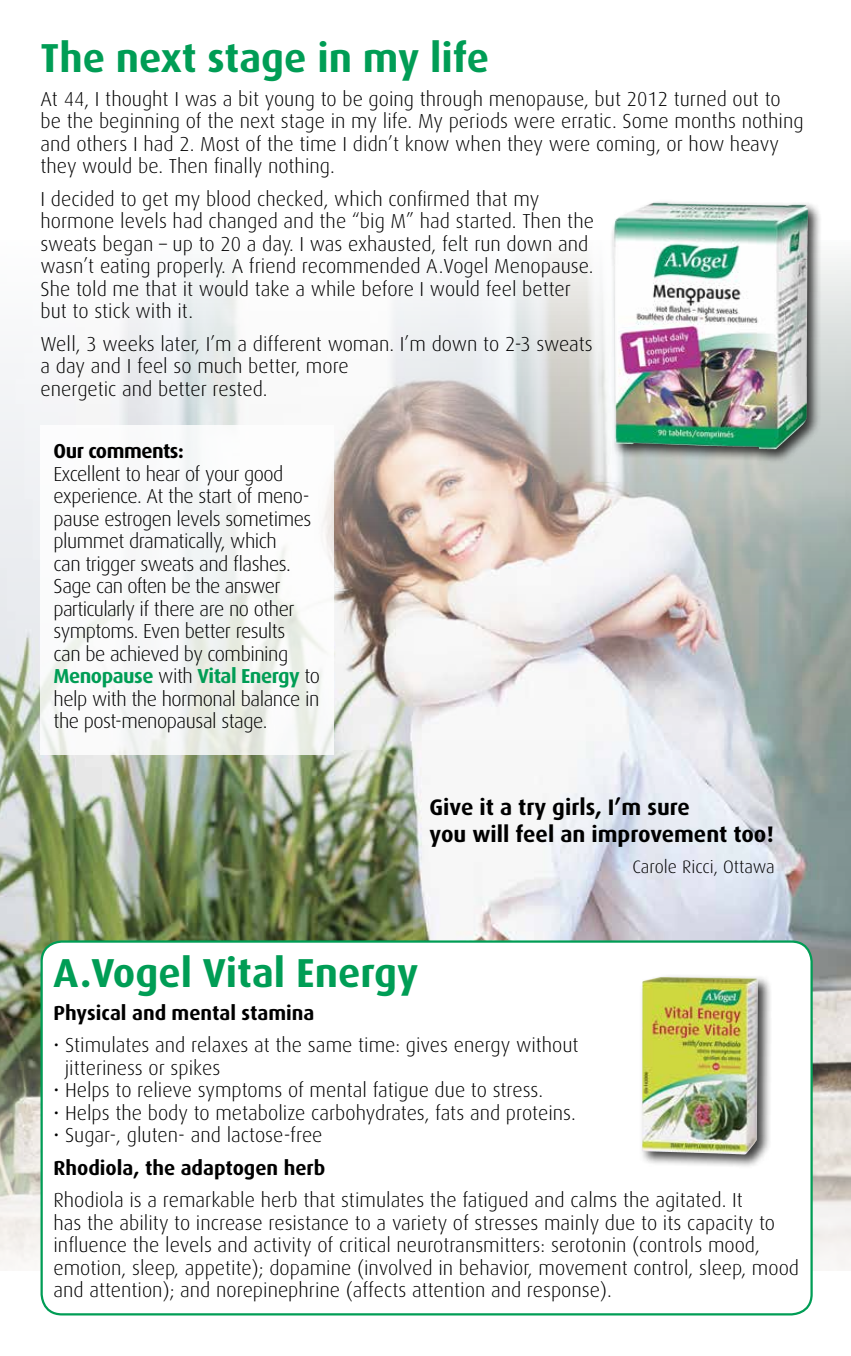
<style>
.page{position:relative;width:851px;height:1356px;background:#fff}
.page>*{position:absolute;margin:0;border:0;box-sizing:border-box;transform-origin:0 0}
.t1{font:700 40.5px "Dax";color:#009d55}
.t2{font:700 22.5px/27px "Dax";color:#000}
.t3{font:300 20.25px/22.5px "Dax";color:#000}
.t4{font:300 20.25px/22.5px "Dax";letter-spacing:-.025em;color:#000}
.t5{font:700 20.25px "Dax";color:#000}
.t6{font:700 20.25px "Dax";letter-spacing:-.025em;color:#000}
.t7{font:300 18px "Dax";color:#000}
.s1{font-weight:700;color:#009d55}
</style>
<div class="page">
<img style="left:0;top:254px;width:850px;height:759px">
<svg style="left:0;top:1013px;width:850px;height:284px"></svg>
<svg style="left:40px;top:425px;width:294px;height:330px"></svg>
<div style="left:609px;top:199px;width:213px;height:265px;background:#000;opacity:.75"></div>
<img style="left:613px;top:205px;width:33px;height:236px">
<div style="left:42px;top:942px;width:769px;height:372px;background:#fff;border-radius:20px"></div>
<div style="left:40px;top:940px;width:772px;height:375px;border:2px solid #009d55;border-radius:20px"></div>
<div style="left:639px;top:974px;width:133px;height:195px;background:#000;opacity:.75"></div>
<img style="left:642px;top:977px;width:114px;height:177px">
<h1 class="t1" style="left:40px;top:35px;width:450px">The next stage in my life</h1>
<p class="t3" style="left:40px;top:88px;width:764px">At 44, I thought I was a bit young to be going through menopause, but 2012 turned out to be the beginning of the next stage in my life. My periods were erratic. Some months nothing and others I had 2. Most of the time I didn’t know when they were coming, or how heavy they would be. Then finally nothing.</p>
<p class="t3" style="left:40px;top:188px;width:555px">I decided to get my blood checked, which confirmed that my hormone levels had changed and the “big M” had started. Then the sweats began – up to 20 a day. I was exhausted, felt run down and wasn’t eating properly. A friend recommended A.Vogel Menopause.<br>She told me that it would take a while before I would feel better but to stick with it.</p>
<p class="t3" style="left:40px;top:333px;width:554px">Well, 3 weeks later, I’m a different woman. I’m down to 2-3 sweats a day and I feel so much better, more<br>energetic and better rested.</p>
<p class="t6" style="left:53px;top:440px;width:132px">Our comments:</p>
<p class="t4" style="left:53px;top:463px;width:268px">Excellent to hear of your good experience. At the start of meno&shy;pause estrogen levels sometimes plummet dramatically, which<br>can trigger sweats and flashes.<br>Sage can often be the answer particularly if there are no other symptoms. Even better results<br>can be achieved by combining<br><span class="s1">Menopause</span> with <span class="s1">Vital Energy</span> to help with the hormonal balance in the post-menopausal stage.</p>
<p class="t2" style="left:429px;top:794px;width:346px">Give it a try girls, I’m sure<br>you will feel an improvement too!</p>
<p class="t7" style="left:632px;top:856px;width:144px">Carole Ricci, Ottawa</p>
<h1 class="t1" style="left:53px;top:950px;width:366px">A.Vogel Vital Energy</h1>
<p class="t5" style="left:53px;top:1001px;width:262px">Physical and mental stamina</p>
<p class="t3" style="left:65px;top:1034px;width:515px;text-indent:-11px">• Stimulates and relaxes at the same time: gives energy without jitteriness or spikes</p>
<p class="t3" style="left:53px;top:1079px;width:491px">• Helps to relieve symptoms of mental fatigue due to stress.</p>
<p class="t3" style="left:53px;top:1102px;width:524px">• Helps the body to metabolize carbohydrates, fats and proteins.</p>
<p class="t3" style="left:53px;top:1124px;width:270px">• Sugar-, gluten- and lactose-free</p>
<p class="t5" style="left:53px;top:1156px;width:273px">Rhodiola, the adaptogen herb</p>
<p class="t3" style="left:53px;top:1189px;width:747px">Rhodiola is a remarkable herb that stimulates the fatigued and calms the agitated. It<br>has the ability to increase resistance to a variety of stresses mainly due to its capacity to influence the levels and activity of critical neurotransmitters: serotonin (controls mood, emotion, sleep, appetite); dopamine (involved in behavior, movement control, sleep, mood and attention); and norepinephrine (affects attention and response).</p>
</div>
